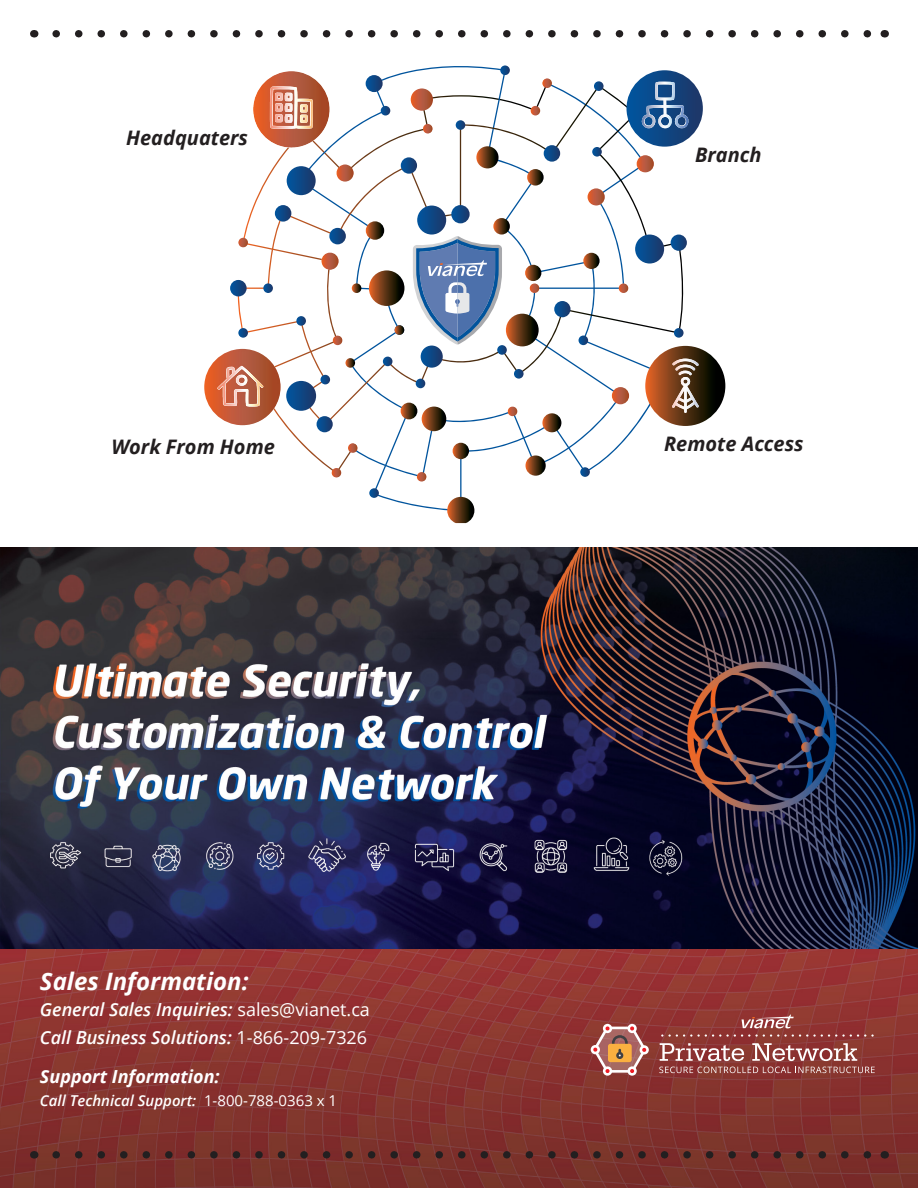
<style>
.page{position:relative;width:918px;height:1188px;background:#fff}
.page>*{position:absolute;margin:0;border:0;box-sizing:border-box;transform-origin:0 0}
.t1{font:italic 700 24px "Open Sans";color:#fff}
.t2{font:italic 700 19.95px "Open Sans";color:#231f20}
.t3{font:italic 600 18px "Open Sans";color:#fff}
.t4{font:italic 700 18px "Open Sans";color:#fff}
.t5{font:italic 600 15px "Open Sans";color:#fff}
.s1{font-weight:400;font-style:normal}
</style>
<div class="page">
<img style="left:0;top:948px;width:918px;height:240px">
<svg style="left:56px;top:1151px;width:817px;height:8px;background:#662c29"></svg>
<svg style="left:56px;top:30px;width:816px;height:8px"></svg>
<svg style="left:659px;top:1067px;width:216px;height:6px"></svg>
<svg style="left:660px;top:1043px;width:84px;height:18px"></svg>
<svg style="left:752px;top:1043px;width:105px;height:18px"></svg>
<svg style="left:591px;top:1024px;width:58px;height:52px;background:#b77868"></svg>
<svg style="left:661px;top:1034px;width:213px;height:3px"></svg>
<svg style="left:742px;top:1015px;width:52px;height:13px"></svg>
<svg style="left:299px;top:66px;width:338px;height:445px"></svg>
<svg style="left:237px;top:85px;width:451px;height:340px"></svg>
<img style="left:253px;top:71px;width:77px;height:77px">
<img style="left:204px;top:349px;width:77px;height:76px">
<svg style="left:506px;top:314px;width:33px;height:32px"></svg>
<img style="left:411px;top:88px;width:22px;height:23px;border-radius:11px">
<div style="left:422px;top:407px;width:24px;height:24px;background:linear-gradient(to right,#d4642a,#000300);border-radius:12px"></div>
<svg style="left:526px;top:455px;width:20px;height:21px"></svg>
<img style="left:321px;top:253px;width:18px;height:17px;border-radius:9px">
<img style="left:612px;top:387px;width:17px;height:17px;border-radius:9px">
<img style="left:588px;top:188px;width:17px;height:18px;border-radius:9px">
<img style="left:637px;top:155px;width:17px;height:17px;border-radius:9px">
<img style="left:336px;top:164px;width:18px;height:18px;border-radius:9px">
<svg style="left:238px;top:238px;width:10px;height:9px"></svg>
<svg style="left:423px;top:124px;width:10px;height:10px"></svg>
<svg style="left:619px;top:283px;width:9px;height:10px"></svg>
<svg style="left:530px;top:283px;width:9px;height:10px"></svg>
<svg style="left:508px;top:407px;width:9px;height:9px"></svg>
<svg style="left:417px;top:472px;width:9px;height:10px"></svg>
<svg style="left:348px;top:443px;width:10px;height:10px"></svg>
<svg style="left:333px;top:336px;width:9px;height:9px"></svg>
<svg style="left:332px;top:468px;width:9px;height:10px"></svg>
<svg style="left:531px;top:106px;width:9px;height:10px"></svg>
<svg style="left:456px;top:120px;width:9px;height:10px"></svg>
<svg style="left:674px;top:328px;width:10px;height:10px"></svg>
<svg style="left:579px;top:336px;width:9px;height:9px"></svg>
<svg style="left:580px;top:467px;width:10px;height:10px"></svg>
<svg style="left:514px;top:369px;width:10px;height:10px"></svg>
<svg style="left:416px;top:379px;width:9px;height:9px"></svg>
<svg style="left:421px;top:346px;width:22px;height:22px"></svg>
<svg style="left:554px;top:301px;width:17px;height:16px"></svg>
<svg style="left:525px;top:265px;width:16px;height:16px"></svg>
<svg style="left:583px;top:253px;width:17px;height:16px"></svg>
<svg style="left:671px;top:235px;width:16px;height:16px"></svg>
<svg style="left:635px;top:235px;width:29px;height:29px"></svg>
<svg style="left:369px;top:270px;width:35px;height:36px"></svg>
<svg style="left:401px;top:403px;width:16px;height:16px"></svg>
<svg style="left:542px;top:413px;width:19px;height:19px"></svg>
<svg style="left:383px;top:357px;width:9px;height:9px"></svg>
<svg style="left:345px;top:358px;width:10px;height:10px"></svg>
<svg style="left:369px;top:488px;width:10px;height:10px"></svg>
<svg style="left:453px;top:443px;width:16px;height:16px"></svg>
<svg style="left:447px;top:497px;width:27px;height:26px"></svg>
<svg style="left:321px;top:375px;width:9px;height:9px"></svg>
<svg style="left:317px;top:416px;width:16px;height:16px"></svg>
<svg style="left:286px;top:381px;width:30px;height:30px"></svg>
<svg style="left:395px;top:325px;width:9px;height:10px"></svg>
<svg style="left:352px;top:283px;width:9px;height:10px"></svg>
<svg style="left:366px;top:221px;width:18px;height:19px"></svg>
<svg style="left:401px;top:157px;width:16px;height:17px"></svg>
<svg style="left:417px;top:206px;width:29px;height:29px"></svg>
<svg style="left:287px;top:166px;width:29px;height:29px"></svg>
<svg style="left:451px;top:205px;width:19px;height:18px"></svg>
<svg style="left:476px;top:146px;width:23px;height:22px"></svg>
<svg style="left:527px;top:169px;width:17px;height:17px"></svg>
<svg style="left:544px;top:145px;width:16px;height:17px"></svg>
<svg style="left:627px;top:70px;width:76px;height:77px"></svg>
<svg style="left:493px;top:218px;width:17px;height:17px"></svg>
<svg style="left:263px;top:283px;width:10px;height:10px"></svg>
<svg style="left:296px;top:316px;width:10px;height:10px"></svg>
<svg style="left:238px;top:328px;width:10px;height:10px"></svg>
<svg style="left:329px;top:228px;width:17px;height:16px"></svg>
<svg style="left:275px;top:205px;width:16px;height:17px"></svg>
<svg style="left:230px;top:280px;width:17px;height:16px"></svg>
<svg style="left:381px;top:106px;width:9px;height:10px"></svg>
<svg style="left:366px;top:75px;width:17px;height:17px"></svg>
<svg style="left:500px;top:65px;width:10px;height:10px"></svg>
<svg style="left:594px;top:81px;width:10px;height:10px"></svg>
<svg style="left:592px;top:147px;width:10px;height:10px"></svg>
<svg style="left:542px;top:78px;width:10px;height:10px"></svg>
<svg style="left:413px;top:236px;width:94px;height:119px"></svg>
<svg style="left:645px;top:346px;width:80px;height:80px"></svg>
<img style="left:675px;top:366px;width:20px;height:5px">
<img style="left:672px;top:359px;width:27px;height:7px">
<img style="left:218px;top:366px;width:45px;height:40px">
<img style="left:270px;top:87px;width:43px;height:42px">
<svg style="left:300px;top:104px;width:8px;height:19px"></svg>
<svg style="left:275px;top:93px;width:18px;height:30px"></svg>
<img style="left:641px;top:82px;width:48px;height:46px">
<img style="left:0;top:547px;width:918px;height:401px">
<p class="t2" style="left:126px;top:124px;width:123px">Headquaters</p>
<p class="t2" style="left:695px;top:140px;width:68px">Branch</p>
<p class="t2" style="left:111px;top:432px;width:165px">Work From Home</p>
<p class="t2" style="left:664px;top:430px;width:141px">Remote Access</p>
<p class="t1" style="left:40px;top:965px;width:210px">Sales Information:</p>
<p class="t3" style="left:40px;top:997px;width:331px">General Sales Inquiries: <span class="s1">sales@vianet.ca</span></p>
<p class="t3" style="left:40px;top:1026px;width:329px">Call Business Solutions: <span class="s1">1-866-209-7326</span></p>
<p class="t4" style="left:40px;top:1064px;width:181px">Support Information:</p>
<p class="t5" style="left:40px;top:1090px;width:299px">Call Technical Support: <span class="s1">1-800-788-0363 x 1</span></p>
</div>
